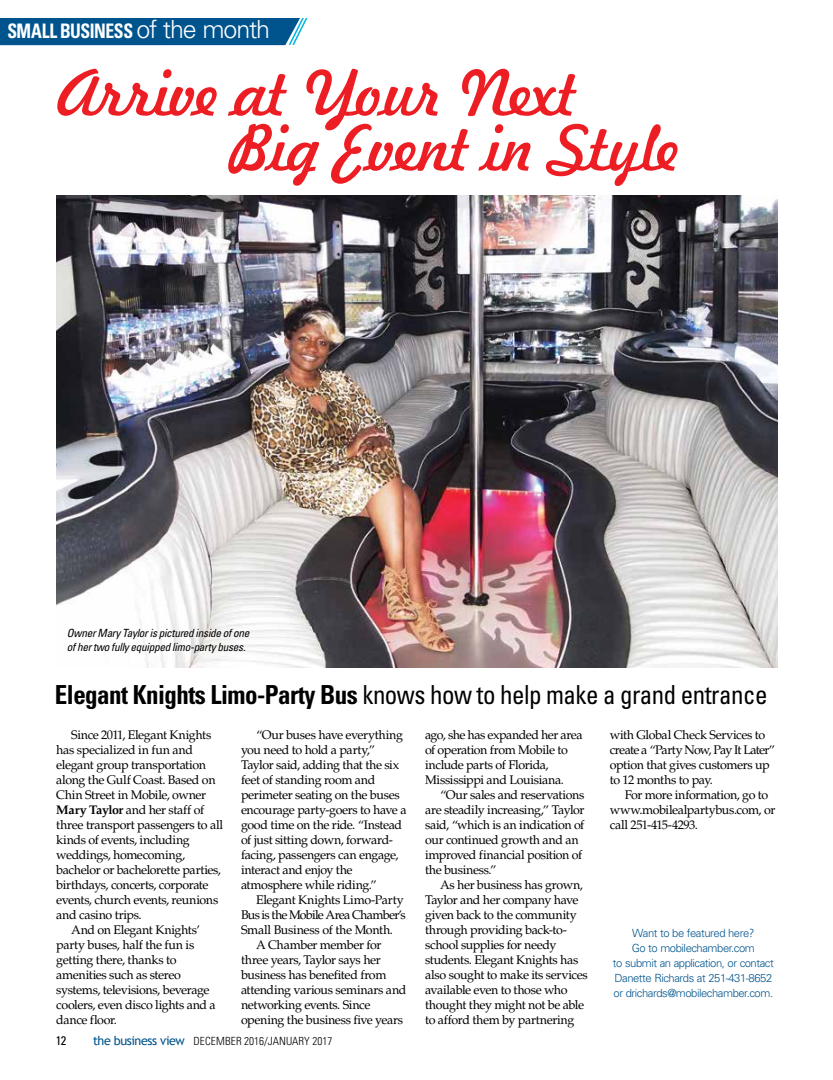
<style>
.page{position:relative;width:833px;height:1080px;background:#fff}
.page>*{position:absolute;margin:0;border:0;box-sizing:border-box;transform-origin:0 0}
.t1{font:61.25px/55px "Freehand 521 BT Regular C";letter-spacing:-.01em;color:#ed1d24}
.t2{font:condensed 26.25px "Univers";letter-spacing:-.02em;color:#000;scale:.95 1}
.t3{font:700 condensed 20px "Univers";letter-spacing:-.025em;color:#fff;scale:.88 1}
.t4{font:12.5px/15px "Palatino";letter-spacing:-.03em;color:#000}
.t5{font:12.5px "Palatino";letter-spacing:-.055em;color:#000}
.t6{font:condensed 12.5px "Univers";color:#000}
.t7{font:300 11.25px/15px "Univers";letter-spacing:-.04em;color:#00548d;text-align:center}
.t8{font:italic condensed 11.25px/13.8px "Univers";letter-spacing:-.025em;color:#000}
.t9{font:300 condensed 11.25px "Univers";color:#000}
.s1{font-weight:300;font-stretch:normal;font-size:25px}
.s2{font-weight:700}
.s3{font-family:"Trebuchet MS";font-weight:400;font-stretch:normal;font-size:12.5px;color:#00548d}
</style>
<div class="page">
<img style="left:57px;top:196px;width:720px;height:471px">
<div style="left:0;top:18px;width:307px;height:27px;background:#00548d"></div>
<h3 class="t3" style="left:7px;top:19px;width:300px">SMALL BUSINESS <span class="s1">of the month</span></h3>
<h1 class="t1" style="left:229px;top:65px;width:452px;text-indent:-171px">Arrive at Your Next<br>Big Event in Style</h1>
<p class="t8" style="left:67px;top:626px;width:184px">Owner Mary Taylor is pictured inside of one of her two fully equipped limo-party buses.</p>
<h2 class="t2" style="left:55px;top:678px;width:751px"><span class="s2">Elegant Knights Limo-Party Bus</span> knows how to help make a grand entrance</h2>
<p class="t4" style="left:71px;top:727px;width:141px">Since 2011, Elegant Knights</p>
<p class="t4" style="left:56px;top:742px;width:138px">has specialized in fun and</p>
<p class="t4" style="left:56px;top:757px;width:151px">elegant group transportation</p>
<p class="t4" style="left:56px;top:772px;width:161px">along the Gulf Coast. Based on</p>
<p class="t4" style="left:56px;top:787px;width:151px">Chin Street in Mobile, owner</p>
<p class="t4" style="left:56px;top:802px;width:149px"><span class="s2">Mary Taylor</span> and her staff of</p>
<p class="t4" style="left:56px;top:817px;width:168px">three transport passengers to all</p>
<p class="t4" style="left:56px;top:832px;width:135px">kinds of events, including</p>
<p class="t4" style="left:56px;top:847px;width:130px">weddings, homecoming,</p>
<p class="t4" style="left:56px;top:862px;width:166px">bachelor or bachelorette parties,</p>
<p class="t4" style="left:56px;top:877px;width:154px">birthdays, concerts, corporate</p>
<p class="t4" style="left:56px;top:892px;width:163px">events, church events, reunions</p>
<p class="t4" style="left:56px;top:907px;width:87px">and casino trips.</p>
<p class="t4" style="left:71px;top:922px;width:130px">And on Elegant Knights’</p>
<p class="t4" style="left:56px;top:937px;width:139px">party buses, half the fun is</p>
<p class="t4" style="left:56px;top:952px;width:122px">getting there, thanks to</p>
<p class="t4" style="left:56px;top:967px;width:126px">amenities such as stereo</p>
<p class="t4" style="left:56px;top:982px;width:155px">systems, televisions, beverage</p>
<p class="t4" style="left:56px;top:997px;width:161px">coolers, even disco lights and a</p>
<p class="t4" style="left:56px;top:1012px;width:62px">dance floor.</p>
<p class="t4" style="left:241px;top:727px;width:167px;text-indent:15px">“Our buses have everything you need to hold a party,”<br>Taylor said, adding that the six feet of standing room and perimeter seating on the buses encourage party-goers to have a good time on the ride. “Instead of just sitting down, forward&shy;facing, passengers can engage, interact and enjoy the atmosphere while riding.”</p>
<p class="t4" style="left:256px;top:892px;width:149px">Elegant Knights Limo-Party</p>
<p class="t5" style="left:241px;top:907px;width:166px">Bus is the Mobile Area Chamber’s</p>
<p class="t4" style="left:241px;top:922px;width:153px">Small Business of the Month.</p>
<p class="t4" style="left:256px;top:937px;width:127px">A Chamber member for</p>
<p class="t4" style="left:241px;top:952px;width:141px">three years, Taylor says her</p>
<p class="t4" style="left:241px;top:967px;width:147px">business has benefited from</p>
<p class="t4" style="left:241px;top:982px;width:167px">attending various seminars and</p>
<p class="t4" style="left:241px;top:997px;width:131px">networking events. Since</p>
<p class="t4" style="left:241px;top:1012px;width:164px">opening the business five years</p>
<p class="t6" style="left:56px;top:1033px;width:12px">12</p>
<p class="t9" style="left:93px;top:1034px;width:241px"><span class="s3">the business view</span> DECEMBER 2016/JANUARY 2017</p>
<p class="t4" style="left:425px;top:727px;width:159px">ago, she has expanded her area of operation from Mobile to include parts of Florida,<br>Mississippi and Louisiana.</p>
<p class="t4" style="left:425px;top:787px;width:161px;text-indent:15px">“Our sales and reservations are steadily increasing,” Taylor said, “which is an indication of our continued growth and an improved financial position of the business.”</p>
<p class="t4" style="left:425px;top:877px;width:164px;text-indent:15px">As her business has grown,<br>Taylor and her company have given back to the community through providing back-to&shy;school supplies for needy students. Elegant Knights has also sought to make its services available even to those who thought they might not be able to afford them by partnering</p>
<p class="t4" style="left:609px;top:727px;width:167px">with Global Check Services to create a “Party Now, Pay It Later” option that gives customers up to 12 months to pay.</p>
<p class="t4" style="left:609px;top:787px;width:167px;text-indent:15px">For more information, go to www.mobilealpartybus.com, or call 251-415-4293.</p>
<p class="t7" style="left:613px;top:925px;width:162px">Want to be featured here?<br>Go to mobilechamber.com<br>to submit an application, or contact<br>Danette Richards at 251-431-8652 or drichards@mobilechamber.com.</p>
</div>
